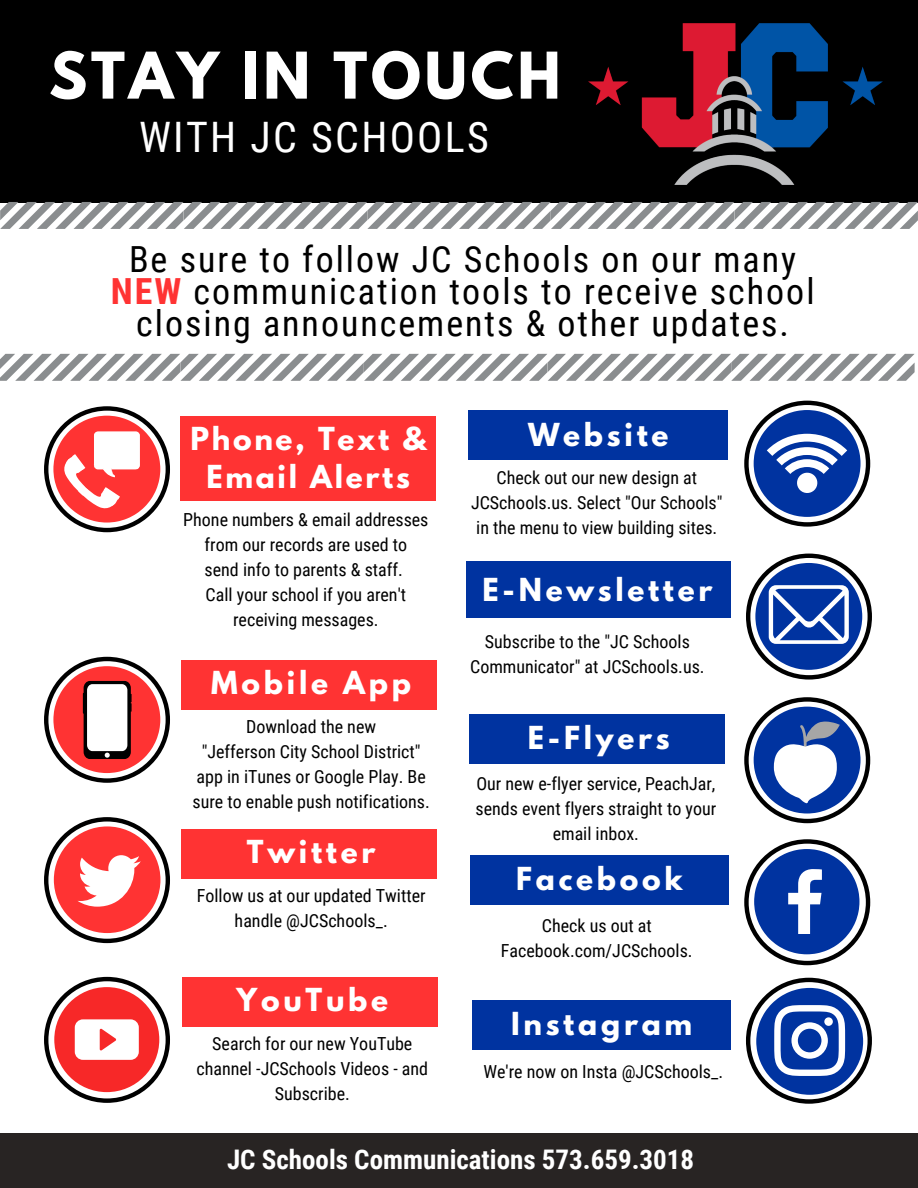
<style>
.page{position:relative;width:918px;height:1188px;background:#fff}
.page>*{position:absolute;margin:0;border:0;box-sizing:border-box;transform-origin:0 0}
.t1{font:700 57px "League Spartan";letter-spacing:.065em;color:#fff}
.t2{font:42px "Roboto Condensed";letter-spacing:.055em;color:#fff}
.t3{font:36px/32px "Roboto Condensed";letter-spacing:.055em;color:#000;text-align:center}
.t4{font:700 28.05px "League Spartan";letter-spacing:.135em;color:#fff}
.t5{font:700 28.05px/38.5px "League Spartan";letter-spacing:.095em;color:#fff;text-align:center}
.t6{font:700 27px "Roboto Condensed";color:#fff}
.t7{font:18px/24.9px "Roboto Condensed";color:#000;text-align:center}
.s1{font-weight:700;color:#f33}
</style>
<div class="page">
<div style="left:0;top:0;width:918px;height:202px;background:#000"></div>
<svg style="left:0;top:202px;width:918px;height:27px"></svg>
<svg style="left:44px;top:817px;width:126px;height:126px"></svg>
<svg style="left:744px;top:839px;width:126px;height:126px"></svg>
<div style="left:0;top:1133px;width:918px;height:55px;background:#282423"></div>
<img style="left:588px;top:23px;width:295px;height:161px">
<svg style="left:44px;top:977px;width:126px;height:126px"></svg>
<svg style="left:746px;top:978px;width:126px;height:126px"></svg>
<div style="left:824px;top:1017px;width:9px;height:9px;background:#fff;border-radius:50%"></div>
<svg style="left:744px;top:401px;width:126px;height:126px"></svg>
<div style="left:468px;top:410px;width:260px;height:50px;background:#0033a0"></div>
<svg style="left:44px;top:657px;width:126px;height:126px"></svg>
<div style="left:181px;top:660px;width:256px;height:49px;background:#f33"></div>
<div style="left:469px;top:715px;width:255px;height:49px;background:#0033a0"></div>
<svg style="left:0;top:354px;width:915px;height:27px"></svg>
<div style="left:180px;top:417px;width:256px;height:84px;background:#f33"></div>
<svg style="left:746px;top:554px;width:126px;height:126px"></svg>
<div style="left:466px;top:562px;width:265px;height:56px;background:#0033a0"></div>
<svg style="left:44px;top:406px;width:126px;height:126px"></svg>
<div style="left:471px;top:855px;width:258px;height:50px;background:#0033a0"></div>
<div style="left:472px;top:1000px;width:259px;height:49px;background:#0033a0"></div>
<div style="left:182px;top:977px;width:256px;height:49px;background:#f33"></div>
<div style="left:181px;top:829px;width:256px;height:49px;background:#f33"></div>
<svg style="left:744px;top:697px;width:126px;height:126px"></svg>
<h1 class="t1" style="left:49px;top:47px;width:513px">STAY IN TOUCH</h1>
<h2 class="t2" style="left:139px;top:113px;width:351px">WITH JC SCHOOLS</h2>
<h3 class="t3" style="left:111px;top:244px;width:705px">Be sure to follow JC Schools on our many<br><span class="s1">NEW</span> communication tools to receive school closing announcements &amp; other updates.</h3>
<h3 class="t5" style="left:190px;top:423px;width:237px">Phone, Text &amp;<br>Email Alerts</h3>
<p class="t7" style="left:183px;top:508px;width:247px">Phone numbers &amp; email addresses from our records are used to<br>send info to parents &amp; staff.<br>Call your school if you aren't receiving messages.</p>
<h3 class="t4" style="left:528px;top:420px;width:142px">Website</h3>
<p class="t7" style="left:471px;top:465px;width:253px">Check out our new design at<br>JCSchools.us. Select "Our Schools" in the menu to view building sites.</p>
<h3 class="t4" style="left:483px;top:575px;width:231px">E-Newsletter</h3>
<p class="t7" style="left:470px;top:629px;width:236px">Subscribe to the "JC Schools<br>Communicator" at JCSchools.us.</p>
<h3 class="t4" style="left:211px;top:669px;width:201px">Mobile App</h3>
<p class="t7" style="left:193px;top:714px;width:239px">Download the new<br>"Jefferson City School District" app in iTunes or Google Play. Be sure to enable push notifications.</p>
<h3 class="t4" style="left:528px;top:724px;width:143px">E-Flyers</h3>
<p class="t7" style="left:476px;top:772px;width:242px">Our new e-flyer service, PeachJar, sends event flyers straight to your email inbox.</p>
<h3 class="t4" style="left:247px;top:838px;width:130px">Twitter</h3>
<p class="t7" style="left:197px;top:883px;width:230px">Follow us at our updated Twitter handle @JCSchools_.</p>
<h3 class="t4" style="left:516px;top:864px;width:168px">Facebook</h3>
<p class="t7" style="left:501px;top:913px;width:193px">Check us out at<br>Facebook.com/JCSchools.</p>
<h3 class="t4" style="left:237px;top:986px;width:153px">YouTube</h3>
<p class="t7" style="left:197px;top:1031px;width:233px">Search for our new YouTube channel -JCSchools Videos - and<br>Subscribe.</p>
<h3 class="t4" style="left:511px;top:1010px;width:183px">Instagram</h3>
<p class="t7" style="left:483px;top:1059px;width:241px">We're now on Insta @JCSchools_.</p>
<h3 class="t6" style="left:227px;top:1144px;width:469px">JC Schools Communications 573.659.3018</h3>
</div>
